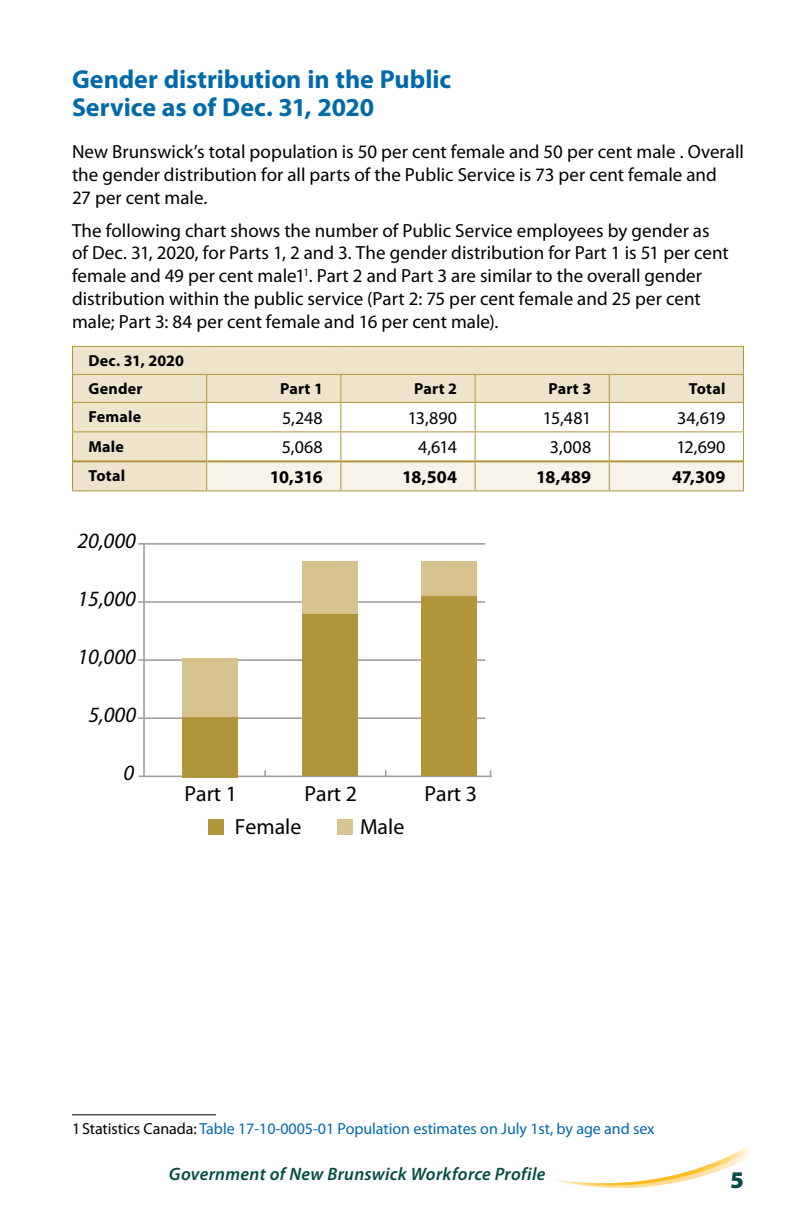
<style>
.page{position:relative;width:792px;height:1224px;background:#fff}
.page>*{position:absolute;margin:0;border:0;box-sizing:border-box;transform-origin:0 0}
.t1{font:700 26px/28px "Myriad Pro";color:#0069aa}
.t2{font:900 24px "Myriad Pro";color:#004d43}
.t3{font:22px "Myriad Pro";color:#000}
.t4{font:italic 22px "Myriad Pro";color:#000}
.t5{font:19px/22.8px "Myriad Pro";color:#000}
.t6{font:18px "Myriad Pro";letter-spacing:-.005em;color:#000}
.t7{font:italic 600 18px "Myriad Pro";letter-spacing:.015em;color:#004d43}
.t8{font:700 18px "Myriad Pro";letter-spacing:-.01em;color:#000}
.t9{font:16px "Myriad Pro";letter-spacing:-.005em;color:#0069aa}
.t10{font:700 16px/28px "Myriad Pro";letter-spacing:.015em;color:#000}
.s1{color:#000}
</style>
<div class="page">
<svg style="left:552px;top:1145px;width:198px;height:43px"></svg>
<div style="left:73px;top:347px;width:133px;height:143px;background:#eee3cb"></div>
<hr style="left:72px;top:374px;width:135px;height:1px;background:#b1953a">
<hr style="left:72px;top:402px;width:135px;height:1px;background:#b1953a">
<hr style="left:72px;top:431px;width:135px;height:1px;background:#b1953a">
<hr style="left:72px;top:490px;width:135px;height:1px;background:#b1953a">
<hr style="left:73px;top:460px;width:133px;height:2px;background:#b1953a">
<hr style="left:72px;top:346px;width:135px;height:1px;background:#b1953a">
<hr style="left:207px;top:346px;width:134px;height:1px;background:#b1953a">
<hr style="left:341px;top:346px;width:134px;height:1px;background:#b1953a">
<hr style="left:475px;top:346px;width:134px;height:1px;background:#b1953a">
<hr style="left:609px;top:346px;width:135px;height:1px;background:#b1953a">
<svg style="left:72px;top:347px;width:1px;height:143px"></svg>
<svg style="left:206px;top:347px;width:538px;height:144px"></svg>
<hr style="left:72px;top:1114px;width:144px;height:1px;background:#000">
<div style="left:208px;top:819px;width:16px;height:16px;background:#b1953a"></div>
<div style="left:337px;top:819px;width:16px;height:16px;background:#d8c491"></div>
<hr style="left:139px;top:776px;width:353px;height:1px;background:#9d9d9c">
<hr style="left:143px;top:544px;width:2px;height:232px;background:#9d9d9c">
<hr style="left:138px;top:717px;width:347px;height:2px;background:#9d9d9c">
<hr style="left:138px;top:659px;width:347px;height:2px;background:#9d9d9c">
<hr style="left:138px;top:601px;width:347px;height:2px;background:#9d9d9c">
<hr style="left:138px;top:543px;width:347px;height:2px;background:#9d9d9c">
<div style="left:182px;top:658px;width:56px;height:59px;background:#d6c28d"></div>
<div style="left:182px;top:717px;width:56px;height:61px;background:#b1953a"></div>
<div style="left:302px;top:561px;width:56px;height:54px;background:#d6c28d"></div>
<div style="left:302px;top:615px;width:56px;height:161px;background:#b1953a"></div>
<div style="left:421px;top:561px;width:56px;height:35px;background:#d6c28d"></div>
<div style="left:421px;top:596px;width:56px;height:180px;background:#b1953a"></div>
<h1 class="t1" style="left:72px;top:64px;width:381px">Gender distribution in the Public<br>Service as of Dec. 31, 2020</h1>
<p class="t5" style="left:72px;top:140px;width:674px">New Brunswick’s total population is 50 per cent female and 50 per cent male . Overall the gender distribution for all parts of the Public Service is 73 per cent female and<br>27 per cent male.</p>
<p class="t5" style="left:72px;top:219px;width:658px">The following chart shows the number of Public Service employees by gender as of Dec. 31, 2020, for Parts 1, 2 and 3. The gender distribution for Part 1 is 51 per cent female and 49 per cent male1<sup>1</sup>. Part 2 and Part 3 are similar to the overall gender distribution within the public service (Part 2: 75 per cent female and 25 per cent male; Part 3: 84 per cent female and 16 per cent male).</p>
<p class="t10" style="left:88px;top:346px;width:97px">Dec. 31, 2020<br>Gender</p>
<p class="t10" style="left:280px;top:374px;width:44px">Part 1</p>
<p class="t10" style="left:414px;top:374px;width:44px">Part 2</p>
<p class="t10" style="left:548px;top:374px;width:44px">Part 3</p>
<p class="t10" style="left:689px;top:374px;width:38px">Total</p>
<p class="t10" style="left:88px;top:402px;width:54px">Female</p>
<p class="t6" style="left:282px;top:407px;width:42px">5,248</p>
<p class="t6" style="left:408px;top:407px;width:51px">13,890</p>
<p class="t6" style="left:543px;top:407px;width:50px">15,481</p>
<p class="t6" style="left:677px;top:407px;width:50px">34,619</p>
<p class="t10" style="left:88px;top:432px;width:37px">Male</p>
<p class="t6" style="left:282px;top:436px;width:43px">5,068</p>
<p class="t6" style="left:418px;top:436px;width:40px">4,614</p>
<p class="t6" style="left:550px;top:436px;width:43px">3,008</p>
<p class="t6" style="left:677px;top:436px;width:50px">12,690</p>
<p class="t10" style="left:88px;top:461px;width:38px">Total</p>
<p class="t8" style="left:270px;top:465px;width:55px">10,316</p>
<p class="t8" style="left:402px;top:465px;width:56px">18,504</p>
<p class="t8" style="left:536px;top:465px;width:57px">18,489</p>
<p class="t8" style="left:672px;top:465px;width:55px">47,309</p>
<p class="t4" style="left:77px;top:527px;width:60px">20,000</p>
<p class="t4" style="left:77px;top:585px;width:60px">15,000</p>
<p class="t4" style="left:77px;top:643px;width:60px">10,000</p>
<p class="t4" style="left:88px;top:701px;width:49px">5,000</p>
<p class="t4" style="left:124px;top:759px;width:12px">0</p>
<p class="t3" style="left:184px;top:781px;width:54px">Part 1</p>
<p class="t3" style="left:304px;top:781px;width:54px">Part 2</p>
<p class="t3" style="left:424px;top:781px;width:54px">Part 3</p>
<p class="t3" style="left:235px;top:813px;width:68px">Female</p>
<p class="t3" style="left:360px;top:813px;width:46px">Male</p>
<p class="t9" style="left:72px;top:1119px;width:584px"><span class="s1">1Statistics Canada:</span> Table 17-10-0005-01 Population estimates on July 1st, by age and sex</p>
<p class="t7" style="left:169px;top:1163px;width:378px">Government of New Brunswick Workforce Profile</p>
<p class="t2" style="left:730px;top:1164px;width:15px">5</p>
</div>
